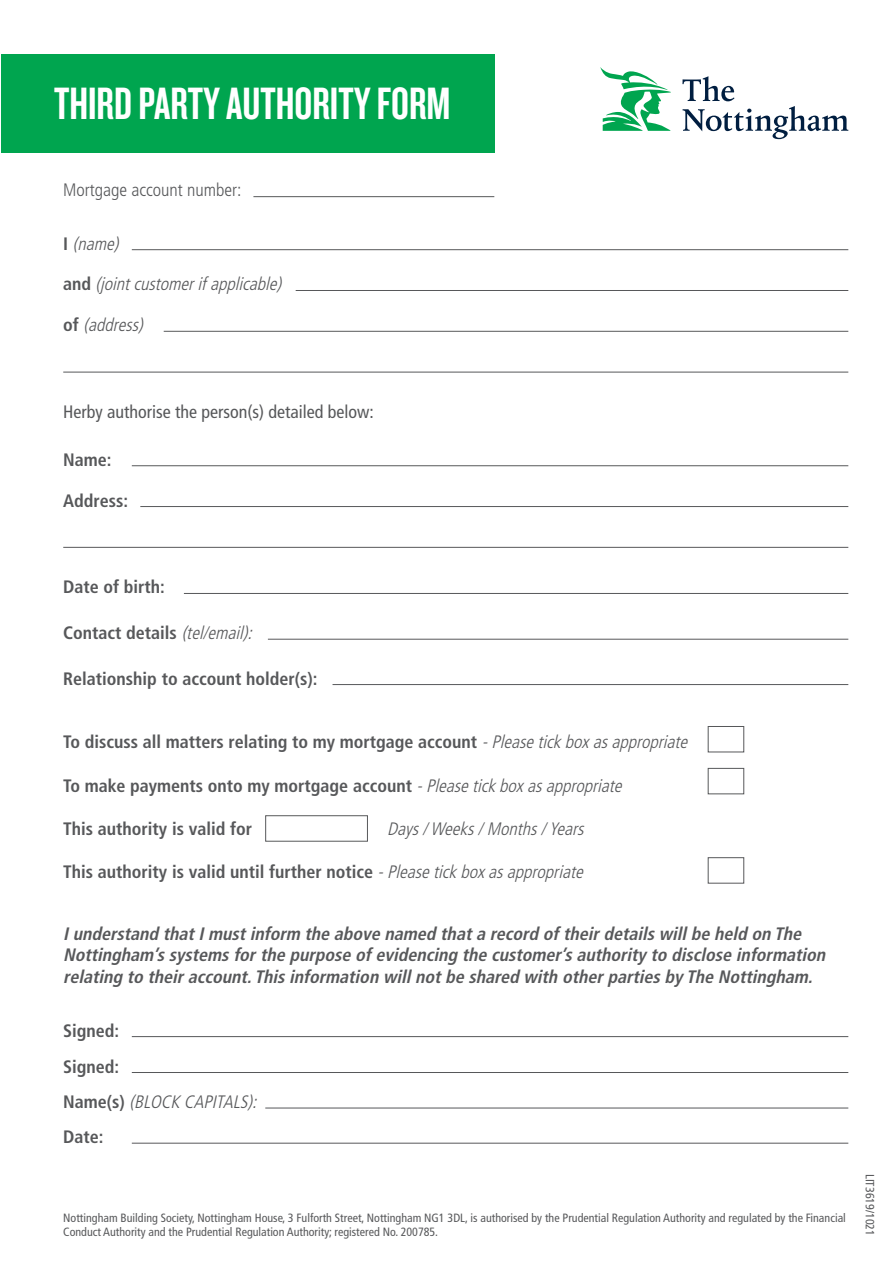
<style>
.page{position:relative;width:893px;height:1263px;background:#fff}
.page>*{position:absolute;margin:0;border:0;box-sizing:border-box;transform-origin:0 0}
.t1{font:47.1px "Knockout HTF48 Featherweight";color:#fff}
.t2{font:700 condensed 18px/35.5px "Frutiger";color:#57585a}
.t3{font:italic 700 condensed 18px/21.6px "Frutiger";color:#57585a}
.t4{font:italic 300 condensed 18px "Frutiger";color:#57585a}
.t5{font:condensed 18px "Frutiger";color:#57585a}
.t6{font:300 condensed 18px "Frutiger";color:#57585a}
.t7{font:condensed 12px/14.4px "Frutiger";color:#57585a}
.s1{font-weight:700;font-style:normal}
.s2{font-weight:300;font-style:italic}
</style>
<div class="page">
<div style="left:1px;top:54px;width:493px;height:98px;background:#00a54f"></div>
<div style="left:708px;top:726px;width:36px;height:26px;border:1px solid #57585a"></div>
<div style="left:708px;top:768px;width:36px;height:26px;border:1px solid #57585a"></div>
<div style="left:265px;top:815px;width:103px;height:26px;border:1px solid #57585a"></div>
<div style="left:708px;top:857px;width:36px;height:26px;border:1px solid #57585a"></div>
<hr style="left:132px;top:249px;width:716px;height:1px;background:#57585a">
<hr style="left:253px;top:196px;width:241px;height:1px;background:#57585a">
<hr style="left:132px;top:465px;width:716px;height:1px;background:#57585a">
<hr style="left:184px;top:593px;width:664px;height:1px;background:#57585a">
<hr style="left:132px;top:1036px;width:716px;height:1px;background:#57585a">
<hr style="left:132px;top:1072px;width:716px;height:1px;background:#57585a">
<hr style="left:265px;top:1108px;width:583px;height:1px;background:#57585a">
<hr style="left:132px;top:1143px;width:716px;height:1px;background:#57585a">
<hr style="left:268px;top:639px;width:580px;height:1px;background:#57585a">
<hr style="left:333px;top:684px;width:515px;height:1px;background:#57585a">
<hr style="left:296px;top:290px;width:552px;height:1px;background:#57585a">
<hr style="left:140px;top:506px;width:708px;height:1px;background:#57585a">
<hr style="left:164px;top:331px;width:684px;height:1px;background:#57585a">
<hr style="left:63px;top:547px;width:785px;height:1px;background:#57585a">
<hr style="left:63px;top:372px;width:785px;height:1px;background:#57585a">
<svg style="left:600px;top:67px;width:71px;height:64px"></svg>
<svg style="left:682px;top:76px;width:166px;height:63px"></svg>
<h1 class="t1" style="left:54px;top:80px;width:398px">THIRD PARTY AUTHORITY FORM</h1>
<p class="t6" style="left:63px;top:180px;width:180px">Mortgage account number:</p>
<p class="t4" style="left:63px;top:233px;width:61px"><span class="s1">I</span> (name)</p>
<p class="t4" style="left:63px;top:274px;width:224px"><span class="s1">a n d</span> (jointcustomerifapplicable)</p>
<p class="t4" style="left:63px;top:314px;width:86px"><span class="s1">o f</span> (address)</p>
<p class="t5" style="left:63px;top:401px;width:312px">Herby authorise the person(s) detailed below:</p>
<p class="t2" style="left:63px;top:442px;width:50px">Name:</p>
<p class="t2" style="left:63px;top:482px;width:66px">Address:</p>
<p class="t2" style="left:63px;top:569px;width:103px">Date of birth:</p>
<p class="t2" style="left:63px;top:615px;width:195px">Contact details <span class="s2">(tel/email):</span></p>
<p class="t2" style="left:63px;top:660px;width:256px">Relationship to account holder(s):</p>
<p class="t2" style="left:63px;top:724px;width:630px">To discuss all matters relating to my mortgage account <span class="s2">-Pleasetickboxasappropriate</span></p>
<p class="t2" style="left:63px;top:767px;width:565px">To make payments onto my mortgage account <span class="s2">-Pleasetickboxasappropriate</span></p>
<p class="t2" style="left:63px;top:811px;width:190px">This authority is valid for</p>
<p class="t4" style="left:387px;top:818px;width:203px">Days/Weeks/Months/Years</p>
<p class="t2" style="left:63px;top:854px;width:526px">This authority is valid until further notice <span class="s2">-Pleasetickboxasappropriate</span></p>
<p class="t3" style="left:63px;top:922px;width:768px">Iunderstand thatImustinform the above named thata record oftheirdetailswillbe held on The<br>Nottingham’ssystemsforthe purpose ofevidencing the customer’sauthorityto disclose information relating to theiraccount.Thisinformation willnotbe shared with otherpartiesbyThe Nottingham.</p>
<p class="t2" style="left:63px;top:1012px;width:199px">Signed:<br>Signed:<br>N a m e ( s ) <span class="s2">(BLOCK CAPITALS):<br></span>Date:</p>
<p class="t7" style="left:63px;top:1211px;width:784px">Nottingham Building Society, Nottingham House, 3 Fulforth Street, Nottingham NG1 3DL, is authorised by the Prudential Regulation Authority and regulated by the Financial<br>Conduct Authority and the Prudential Regulation Authority; registered No. 200785.</p>
<p class="t7" style="left:877px;top:1174px;width:64px;rotate:90deg">LIT3619/1021</p>
</div>
